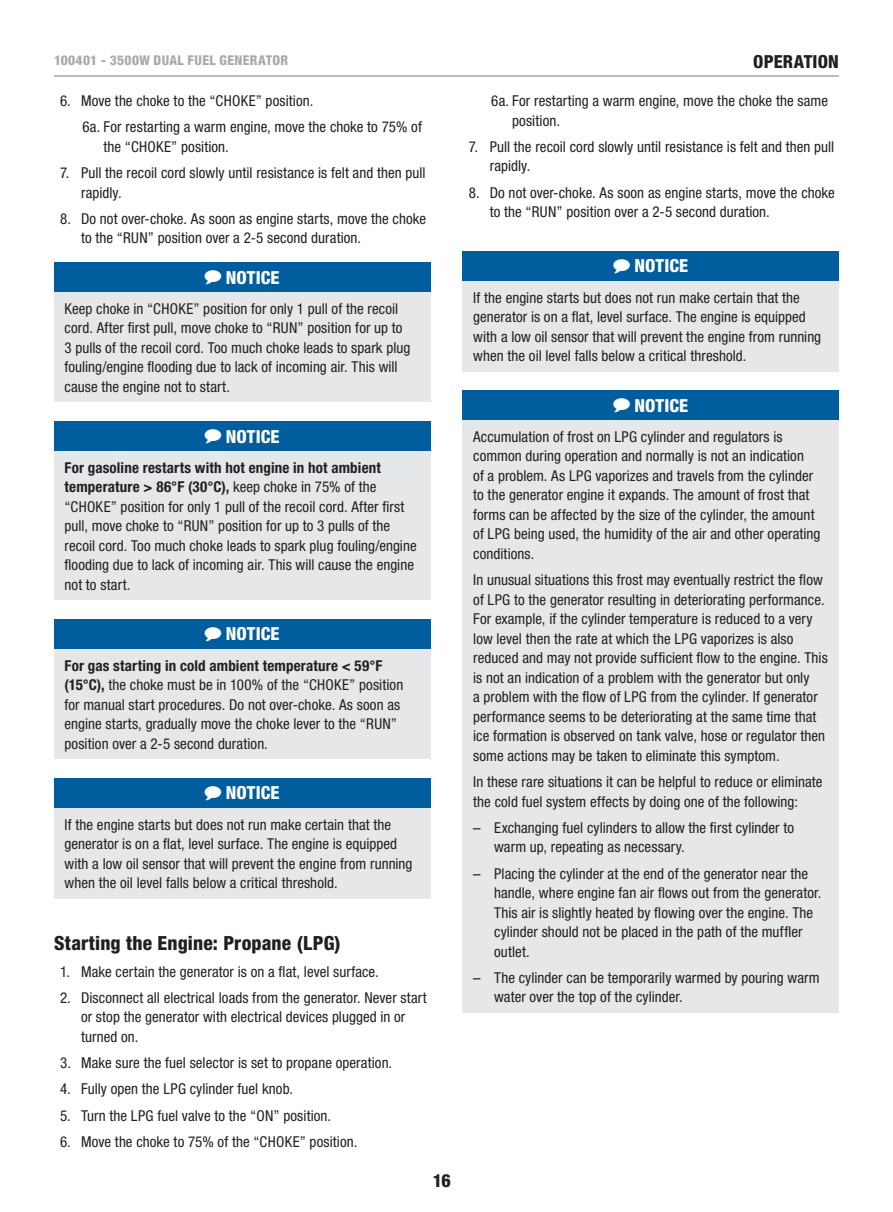
<style>
.page{position:relative;width:893px;height:1212px;background:#fff}
.page>*{position:absolute;margin:0;border:0;box-sizing:border-box;transform-origin:0 0}
.t1{font:800 condensed 19.5px "Helvetica Neue LT Std";letter-spacing:.005em;color:#231f20}
.t2{font:800 condensed 18px "Helvetica Neue LT Std";letter-spacing:.005em;color:#fff}
.t3{font:800 condensed 18px "Helvetica Neue LT Std";color:#231f20}
.t4{font:condensed 15px/19.5px "Helvetica Neue LT Std";letter-spacing:.005em;color:#231f20}
.t5{font:800 condensed 13.5px "Helvetica Neue LT Std";letter-spacing:.025em;color:#a8a9ad}
.s1{font-weight:700}
.s2{font-stretch:normal}
</style>
<div class="page">
<hr style="left:54px;top:75px;width:785px;height:2px;background:#a8a9ad">
<div style="left:54px;top:262px;width:376px;height:31px;background:#005e9e"></div>
<div style="left:54px;top:293px;width:376px;height:109px;background:#e6e7e9"></div>
<div style="left:54px;top:421px;width:376px;height:30px;background:#005e9e"></div>
<div style="left:54px;top:451px;width:376px;height:149px;background:#e6e7e9"></div>
<div style="left:54px;top:619px;width:376px;height:30px;background:#005e9e"></div>
<div style="left:54px;top:649px;width:376px;height:110px;background:#e6e7e9"></div>
<div style="left:54px;top:778px;width:376px;height:30px;background:#005e9e"></div>
<div style="left:54px;top:808px;width:376px;height:90px;background:#e6e7e9"></div>
<div style="left:463px;top:251px;width:376px;height:30px;background:#005e9e"></div>
<div style="left:463px;top:281px;width:376px;height:91px;background:#e6e7e9"></div>
<div style="left:463px;top:390px;width:376px;height:31px;background:#005e9e"></div>
<div style="left:463px;top:421px;width:376px;height:592px;background:#e6e7e9"></div>
<p class="t5" style="left:54px;top:52px;width:116px">100401 - 3500W DUAL</p>
<p class="t5" style="left:188px;top:52px;width:15px">FUEL</p>
<p class="t5" style="left:219px;top:52px;width:17px">GENERATOR</p>
<p class="t3" style="left:753px;top:50px;width:21px">OPERATION</p>
<p class="t4" style="left:82px;top:88px;width:341px;line-height:26.2px;text-indent:-22px">6. Move the choke to the “CHOKE” position.<br>6a. For restarting a warm engine, move the choke to 75% of</p>
<p class="t4" style="left:104px;top:137px;width:127px">the “CHOKE” position.</p>
<p class="t4" style="left:81px;top:163px;width:346px;text-indent:-21px">7. Pull the recoil cord slowly until resistance is felt and then pull rapidly.</p>
<p class="t4" style="left:81px;top:209px;width:347px;text-indent:-21px">8. Do not over-choke. As soon as engine starts, move the choke to the “RUN” position over a 2-5 second duration.</p>
<p class="t2" style="left:205px;top:266px;width:76px">◆ NOTICE</p>
<p class="t4" style="left:64px;top:299px;width:347px">Keep choke in “CHOKE” position for only 1 pull of the recoil cord. After first pull, move choke to “RUN” position for up to 3 pulls of the recoil cord. Too much choke leads to spark plug fouling/engine flooding due to lack of incoming air. This will cause the engine not to start.</p>
<p class="t2" style="left:205px;top:425px;width:76px">◆ NOTICE</p>
<p class="t4" style="left:64px;top:458px;width:354px"><span class="s1">For gasoline restarts with hot engine in hot ambient temperature &gt; 86°F (30°C),</span> keep choke in 75% of the “CHOKE” position for only 1 pull of the recoil cord. After first pull, move choke to “RUN” position for up to 3 pulls of the recoil cord. Too much choke leads to spark plug fouling/engine flooding due to lack of incoming air. This will cause the engine not to start.</p>
<p class="t2" style="left:205px;top:623px;width:76px">◆ NOTICE</p>
<p class="t4" style="left:64px;top:655px;width:340px"><span class="s1">For gas starting in cold ambient temperature &lt; 59°F (15°C),</span> the choke must be in 100% of the “CHOKE” position for manual start procedures. Do not over-choke. As soon as engine starts, gradually move the choke lever to the “RUN” position over a 2-5 second duration.</p>
<p class="t2" style="left:205px;top:782px;width:76px">◆ NOTICE</p>
<p class="t4" style="left:64px;top:814px;width:350px">If the engine starts but does not run make certain that the generator is on a flat, level surface. The engine is equipped with a low oil sensor that will prevent the engine from running when the oil level falls below a critical threshold.</p>
<h1 class="t1" style="left:54px;top:931px;width:288px">STARTING THE ENGINE: PROPANE (LPG)</h1>
<p class="t4" style="left:60px;top:961px;width:320px">1. Make certain the generator is on a flat, level surface.</p>
<p class="t4" style="left:81px;top:988px;width:347px;text-indent:-21px">2. Disconnect all electrical loads from the generator. Never start or stop the generator with electrical devices plugged in or turned on.</p>
<p class="t4" style="left:60px;top:1053px;width:334px">3. Make sure the fuel selector is set to propane operation.</p>
<p class="t4" style="left:60px;top:1079px;width:235px">4. Fully open the LPG cylinder fuel knob.</p>
<p class="t4" style="left:60px;top:1105px;width:273px">5. Turn the LPG fuel valve to the “ON” position.</p>
<p class="t4" style="left:60px;top:1132px;width:299px">6. Move the choke to 75% of the “CHOKE” position.</p>
<p class="t3" style="left:433px;top:1169px;width:20px">16</p>
<p class="t4" style="left:512px;top:91px;width:317px;text-indent:-21px">6a. For restarting a warm engine, move the choke the same position.</p>
<p class="t4" style="left:490px;top:137px;width:346px;text-indent:-21px">7. Pull the recoil cord slowly until resistance is felt and then pull rapidly.</p>
<p class="t4" style="left:490px;top:182px;width:347px;text-indent:-21px">8. Do not over-choke. As soon as engine starts, move the choke to the “RUN” position over a 2-5 second duration.</p>
<p class="t2" style="left:613px;top:255px;width:76px">◆ NOTICE</p>
<p class="t4" style="left:473px;top:287px;width:350px">If the engine starts but does not run make certain that the generator is on a flat, level surface. The engine is equipped with a low oil sensor that will prevent the engine from running when the oil level falls below a critical threshold.</p>
<p class="t2" style="left:613px;top:394px;width:76px">◆ NOTICE</p>
<p class="t4" style="left:473px;top:427px;width:349px">Accumulation of frost on LPG cylinder and regulators is common during operation and normally is not an indication<br>of a problem. As LPG vaporizes and travels from the cylinder to the generator engine it expands. The amount of frost that forms can be affected by the size of the cylinder, the amount of LPG being used, the humidity of the air and other operating conditions.</p>
<p class="t4" style="left:473px;top:570px;width:356px">In unusual situations this frost may eventually restrict the flow of LPG to the generator resulting in deteriorating performance.<br>For example, if the cylinder temperature is reduced to a very low level then the rate at which the LPG vaporizes is also reduced and may not provide sufficient flow to the engine. This is not an indication of a problem with the generator but only<br>a problem with the flow of LPG from the cylinder. If generator performance seems to be deteriorating at the same time that ice formation is observed on tank valve, hose or regulator then some actions may be taken to eliminate this symptom.</p>
<p class="t4" style="left:473px;top:772px;width:351px">In these rare situations it can be helpful to reduce or eliminate the cold fuel system effects by doing one of the following:</p>
<p class="t4" style="left:494px;top:818px;width:301px;text-indent:-21px"><span class="s2">–</span> Exchanging fuel cylinders to allow the first cylinder to warm up, repeating as necessary.</p>
<p class="t4" style="left:494px;top:863px;width:329px;text-indent:-21px"><span class="s2">–</span> Placing the cylinder at the end of the generator near the handle, where engine fan air flows out from the generator.<br>This air is slightly heated by flowing over the engine. The cylinder should not be placed in the path of the muffler outlet.</p>
<p class="t4" style="left:494px;top:968px;width:327px;text-indent:-21px"><span class="s2">–</span> The cylinder can be temporarily warmed by pouring warm water over the top of the cylinder.</p>
</div>
